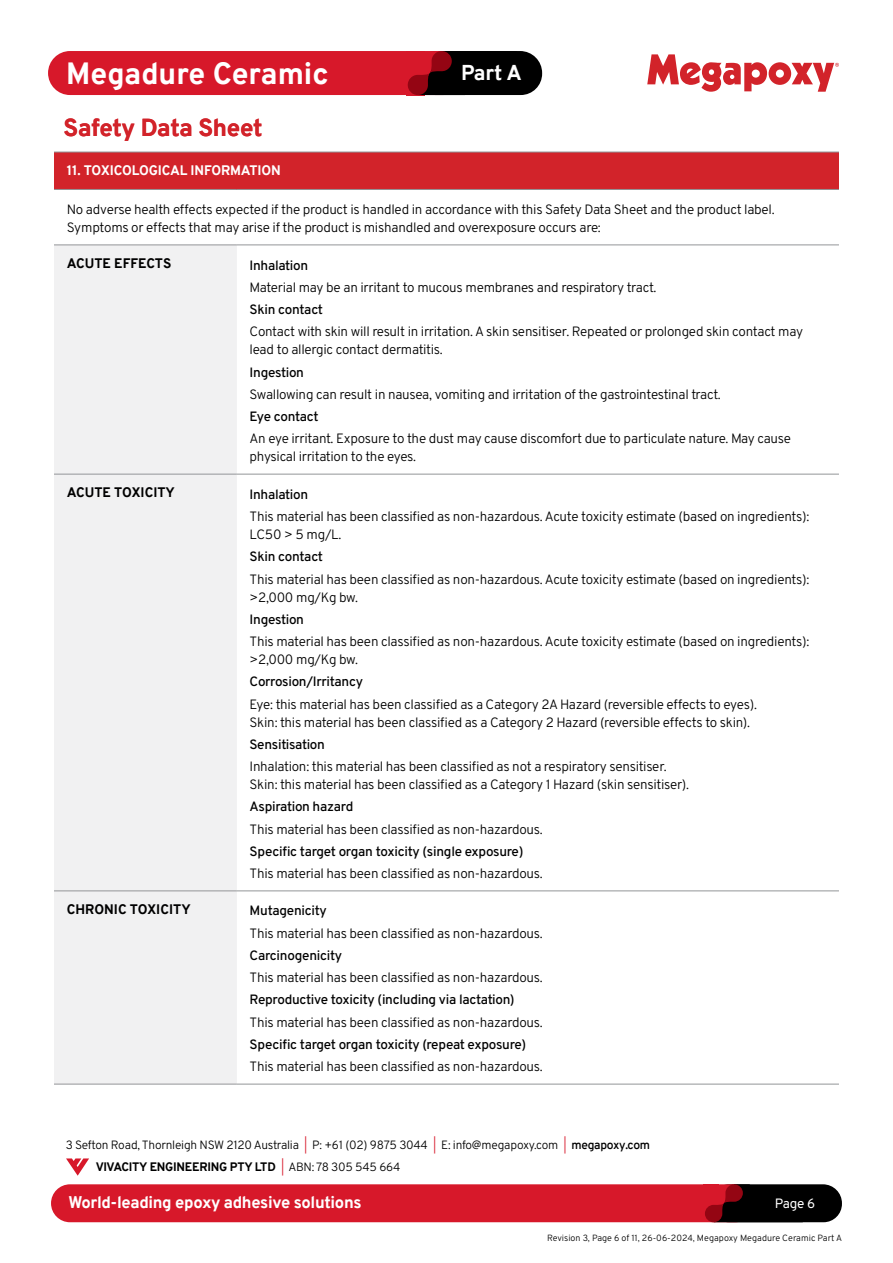
<style>
.page{position:relative;width:893px;height:1263px;background:#fff}
.page>*{position:absolute;margin:0;border:0;box-sizing:border-box;transform-origin:0 0}
.t1{font:800 30px "Overpass";color:#fff}
.t2{font:800 24px "Overpass";letter-spacing:-.015em;color:#d2232a}
.t3{font:800 21px "Overpass";color:#fff}
.t4{font:800 16.5px "Overpass";letter-spacing:-.02em;color:#fff}
.t5{font:13.5px/18px "Overpass";letter-spacing:-.02em;color:#000}
.t6{font:500 13.5px "Overpass";letter-spacing:-.02em;color:#000}
.t7{font:800 13.5px "Overpass";color:#000}
.t8{font:800 13.5px "Overpass";letter-spacing:-.01em;color:#fff}
.t9{font:13.5px "Overpass";color:#fff}
.t10{font:12px/21.6px "Overpass";letter-spacing:-.02em;color:#000}
.t11{font:9px "Overpass";color:#000}
.s1{color:#d7182a}
.s2{font-weight:600}
.s3{font-weight:800}
</style>
<div class="page">
<svg style="left:647px;top:54px;width:192px;height:38px"></svg>
<div style="left:414px;top:51px;width:128px;height:44px;background:#000;border-radius:22px"></div>
<div style="left:48px;top:51px;width:416px;height:44px;background:#d7182a;border-radius:22px"></div>
<svg style="left:408px;top:51px;width:56px;height:44px"></svg>
<div style="left:710px;top:1184px;width:132px;height:38px;background:#000;border-radius:19px"></div>
<div style="left:51px;top:1184px;width:703px;height:38px;background:#d7182a;border-radius:19px"></div>
<svg style="left:705px;top:1184px;width:98px;height:38px"></svg>
<svg style="left:66px;top:1158px;width:23px;height:18px"></svg>
<div style="left:54px;top:152px;width:785px;height:37px;background:#d2232a"></div>
<div style="left:54px;top:246px;width:183px;height:838px;background:#f1f1f2"></div>
<hr style="left:54px;top:189px;width:183px;height:1px;background:#939598">
<hr style="left:237px;top:189px;width:602px;height:1px;background:#939598">
<hr style="left:54px;top:245px;width:183px;height:1px;background:#939598">
<hr style="left:237px;top:245px;width:602px;height:1px;background:#939598">
<hr style="left:54px;top:474px;width:183px;height:1px;background:#939598">
<hr style="left:237px;top:474px;width:602px;height:1px;background:#939598">
<hr style="left:54px;top:891px;width:183px;height:1px;background:#939598">
<hr style="left:237px;top:891px;width:602px;height:1px;background:#939598">
<hr style="left:54px;top:152px;width:183px;height:1px;background:#939598">
<hr style="left:237px;top:152px;width:602px;height:1px;background:#939598">
<hr style="left:54px;top:1084px;width:183px;height:1px;background:#939598">
<hr style="left:237px;top:1084px;width:602px;height:1px;background:#939598">
<h1 class="t1" style="left:66px;top:52px;width:264px">Megadure Ceramic</h1>
<h3 class="t3" style="left:461px;top:57px;width:62px">Part A</h3>
<h2 class="t2" style="left:64px;top:110px;width:200px">Safety Data Sheet</h2>
<p class="t8" style="left:67px;top:161px;width:215px">11. TOXICOLOGICAL INFORMATION</p>
<p class="t5" style="left:67px;top:200px;width:709px">No adverse health effects expected if the product is handled in accordance with this Safety Data Sheet and the product label.<br>Symptoms or effects that may arise if the product is mishandled and overexposure occurs are:</p>
<p class="t7" style="left:67px;top:253px;width:106px">ACUTE EFFECTS</p>
<p class="t6" style="left:250px;top:254px;width:60px">Inhalation</p>
<p class="t5" style="left:250px;top:278px;width:408px">Material may be an irritant to mucous membranes and respiratory tract.</p>
<p class="t6" style="left:250px;top:299px;width:75px">Skin contact</p>
<p class="t5" style="left:250px;top:322px;width:555px">Contact with skin will result in irritation. A skin sensitiser. Repeated or prolonged skin contact may lead to allergic contact dermatitis.</p>
<p class="t6" style="left:250px;top:361px;width:56px">Ingestion</p>
<p class="t5" style="left:250px;top:385px;width:473px">Swallowing can result in nausea, vomiting and irritation of the gastrointestinal tract.</p>
<p class="t6" style="left:250px;top:406px;width:71px">Eye contact</p>
<p class="t5" style="left:250px;top:429px;width:543px">An eye irritant. Exposure to the dust may cause discomfort due to particulate nature. May cause physical irritation to the eyes.</p>
<p class="t7" style="left:67px;top:483px;width:110px">ACUTE TOXICITY</p>
<p class="t6" style="left:250px;top:483px;width:60px">Inhalation</p>
<p class="t5" style="left:250px;top:507px;width:561px">This material has been classified as non-hazardous. Acute toxicity estimate (based on ingredients):<br>LC50 &gt; 5 mg/L.</p>
<p class="t6" style="left:250px;top:546px;width:75px">Skin contact</p>
<p class="t5" style="left:250px;top:569px;width:561px">This material has been classified as non-hazardous. Acute toxicity estimate (based on ingredients): &gt;2,000 mg/Kg bw.</p>
<p class="t6" style="left:250px;top:608px;width:56px">Ingestion</p>
<p class="t5" style="left:250px;top:632px;width:561px">This material has been classified as non-hazardous. Acute toxicity estimate (based on ingredients): &gt;2,000 mg/Kg bw.</p>
<p class="t6" style="left:250px;top:671px;width:115px">Corrosion/Irritancy</p>
<p class="t5" style="left:250px;top:694px;width:509px">Eye: this material has been classified as a Category 2A Hazard (reversible effects to eyes).<br>Skin: this material has been classified as a Category 2 Hazard (reversible effects to skin).</p>
<p class="t6" style="left:250px;top:733px;width:77px">Sensitisation</p>
<p class="t5" style="left:250px;top:757px;width:441px">Inhalation: this material has been classified as not a respiratory sensitiser.<br>Skin: this material has been classified as a Category 1 Hazard (skin sensitiser).</p>
<p class="t6" style="left:250px;top:796px;width:105px">Aspiration hazard</p>
<p class="t5" style="left:250px;top:819px;width:295px">This material has been classified as non-hazardous.</p>
<p class="t6" style="left:250px;top:840px;width:275px">Specific target organ toxicity (single exposure)</p>
<p class="t5" style="left:250px;top:864px;width:295px">This material has been classified as non-hazardous.</p>
<p class="t7" style="left:67px;top:899px;width:125px">CHRONIC TOXICITY</p>
<p class="t6" style="left:250px;top:900px;width:79px">Mutagenicity</p>
<p class="t5" style="left:250px;top:923px;width:295px">This material has been classified as non-hazardous.</p>
<p class="t6" style="left:250px;top:944px;width:94px">Carcinogenicity</p>
<p class="t5" style="left:250px;top:968px;width:295px">This material has been classified as non-hazardous.</p>
<p class="t6" style="left:250px;top:989px;width:267px">Reproductive toxicity (including via lactation)</p>
<p class="t5" style="left:250px;top:1012px;width:295px">This material has been classified as non-hazardous.</p>
<p class="t6" style="left:250px;top:1033px;width:278px">Specific target organ toxicity (repeat exposure)</p>
<p class="t5" style="left:250px;top:1057px;width:295px">This material has been classified as non-hazardous.</p>
<p class="t10" style="left:96px;top:1134px;width:556px;text-indent:-30px">3 Sefton Road, Thornleigh NSW 2120 Australia <span class="s1">|</span> P: +61 (02) 9875 3044 <span class="s1">|</span> E: info@megapoxy.com <span class="s1">|</span> <span class="s2">megapoxy.com<br></span><span class="s3">VIVACITY ENGINEERING PTY LTD</span> <span class="s1">|</span> ABN: 78 305 545 664</p>
<p class="t4" style="left:68px;top:1191px;width:295px">World-leading epoxy adhesive solutions</p>
<p class="t9" style="left:775px;top:1192px;width:42px">Page 6</p>
<p class="t11" style="left:547px;top:1231px;width:297px">Revision 3, Page 6 of 11, 26-06-2024, Megapoxy Megadure Ceramic Part A</p>
</div>
